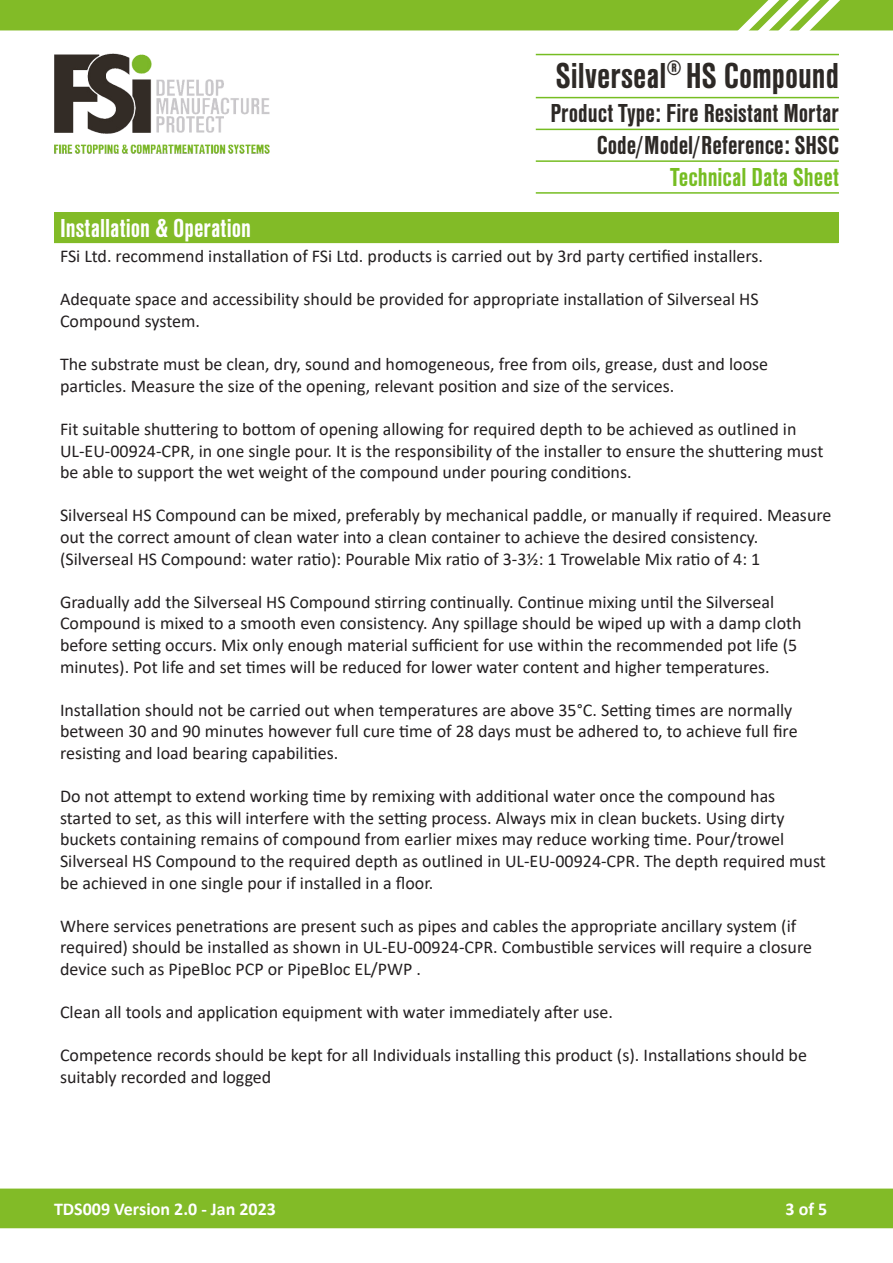
<style>
.page{position:relative;width:893px;height:1263px;background:#fff}
.page>*{position:absolute;margin:0;border:0;box-sizing:border-box;transform-origin:0 0}
.t1{font:700 37.5px "Nimbus San Con";color:#2d2926}
.t2{font:700 27px "Nimbus San Con";color:#2d2926}
.t3{font:700 27px "Nimbus San Con";color:#fff}
.t4{font:700 27px "Nimbus San Con";color:#76bd22}
.t5{font:18px/21.6px "Calibri";color:#231f20}
.t6{font:700 18px "Calibri";color:#fff}
</style>
<div class="page">
<div style="left:0;top:1188px;width:893px;height:40px;background:#82bb27"></div>
<hr style="left:536px;top:129px;width:303px;height:1px;background:#76bd22">
<hr style="left:536px;top:97px;width:303px;height:1px;background:#76bd22">
<hr style="left:536px;top:54px;width:303px;height:1px;background:#76bd22">
<img style="left:54px;top:53px;width:216px;height:101px">
<hr style="left:536px;top:160px;width:303px;height:2px;background:#76bd22">
<hr style="left:536px;top:192px;width:303px;height:2px;background:#76bd22">
<svg style="left:0;top:0;width:893px;height:31px;background:#8abf35"></svg>
<div style="left:54px;top:213px;width:784px;height:30px;background:#82bb27"></div>
<h1 class="t1" style="left:556px;top:55px;width:285px">Silverseal<sup>®</sup> HS Compound</h1>
<h2 class="t2" style="left:550px;top:99px;width:290px">Product Type: Fire Resistant Mortar</h2>
<h2 class="t2" style="left:597px;top:131px;width:244px">Code/Model/Reference: SHSC</h2>
<h2 class="t4" style="left:670px;top:162px;width:170px">Technical Data Sheet</h2>
<p class="t3" style="left:60px;top:213px;width:192px">Installation &amp; Operation</p>
<p class="t5" style="left:60px;top:245px;width:705px">FSi Ltd. recommend installation of FSi Ltd. products is carried out by 3rd party certified installers.</p>
<p class="t5" style="left:60px;top:288px;width:700px">Adequate space and accessibility should be provided for appropriate installation of Silverseal HS</p>
<p class="t5" style="left:60px;top:310px;width:142px">Compound system.</p>
<p class="t5" style="left:60px;top:353px;width:710px">The substrate must be clean, dry, sound and homogeneous, free from oils, grease, dust and loose</p>
<p class="t5" style="left:60px;top:374px;width:616px">particles. Measure the size of the opening, relevant position and size of the services.</p>
<p class="t5" style="left:60px;top:418px;width:738px">Fit suitable shuttering to bottom of opening allowing for required depth to be achieved as outlined in</p>
<p class="t5" style="left:60px;top:439px;width:765px">UL-EU-00924-CPR, in one single pour. It is the responsibility of the installer to ensure the shuttering must be able to support the wet weight of the compound under pouring conditions.</p>
<p class="t5" style="left:60px;top:504px;width:773px">Silverseal HS Compound can be mixed, preferably by mechanical paddle, or manually if required. Measure out the correct amount of clean water into a clean container to achieve the desired consistency.</p>
<p class="t5" style="left:60px;top:547px;width:702px">(Silverseal HS Compound: water ratio): Pourable Mix ratio of 3-3½: 1 Trowelable Mix ratio of 4: 1</p>
<p class="t5" style="left:60px;top:590px;width:716px">Gradually add the Silverseal HS Compound stirring continually. Continue mixing until the Silverseal</p>
<p class="t5" style="left:60px;top:612px;width:743px">Compound is mixed to a smooth even consistency. Any spillage should be wiped up with a damp cloth before setting occurs. Mix only enough material sufficient for use within the recommended pot life (5 minutes). Pot life and set times will be reduced for lower water content and higher temperatures.</p>
<p class="t5" style="left:60px;top:698px;width:739px">Installation should not be carried out when temperatures are above 35°C. Setting times are normally between 30 and 90 minutes however full cure time of 28 days must be adhered to, to achieve full fire resisting and load bearing capabilities.</p>
<p class="t5" style="left:60px;top:785px;width:717px">Do not attempt to extend working time by remixing with additional water once the compound has</p>
<p class="t5" style="left:60px;top:806px;width:726px">started to set, as this will interfere with the setting process. Always mix in clean buckets. Using dirty</p>
<p class="t5" style="left:60px;top:828px;width:726px">buckets containing remains of compound from earlier mixes may reduce working time. Pour/trowel</p>
<p class="t5" style="left:60px;top:850px;width:767px">Silverseal HS Compound to the required depth as outlined in UL-EU-00924-CPR. The depth required must be achieved in one single pour if installed in a floor.</p>
<p class="t5" style="left:60px;top:914px;width:753px">Where services penetrations are present such as pipes and cables the appropriate ancillary system (if required) should be installed as shown in UL-EU-00924-CPR. Combustible services will require a closure device such as PipeBloc PCP or PipeBloc EL/PWP .</p>
<p class="t5" style="left:60px;top:1001px;width:554px">Clean all tools and application equipment with water immediately after use.</p>
<p class="t5" style="left:60px;top:1044px;width:748px">Competence records should be kept for all Individuals installing this product (s). Installations should be suitably recorded and logged</p>
<p class="t6" style="left:54px;top:1196px;width:223px">TDS009 Version 2.0 - Jan 2023</p>
<p class="t6" style="left:786px;top:1196px;width:43px">3 of 5</p>
</div>
